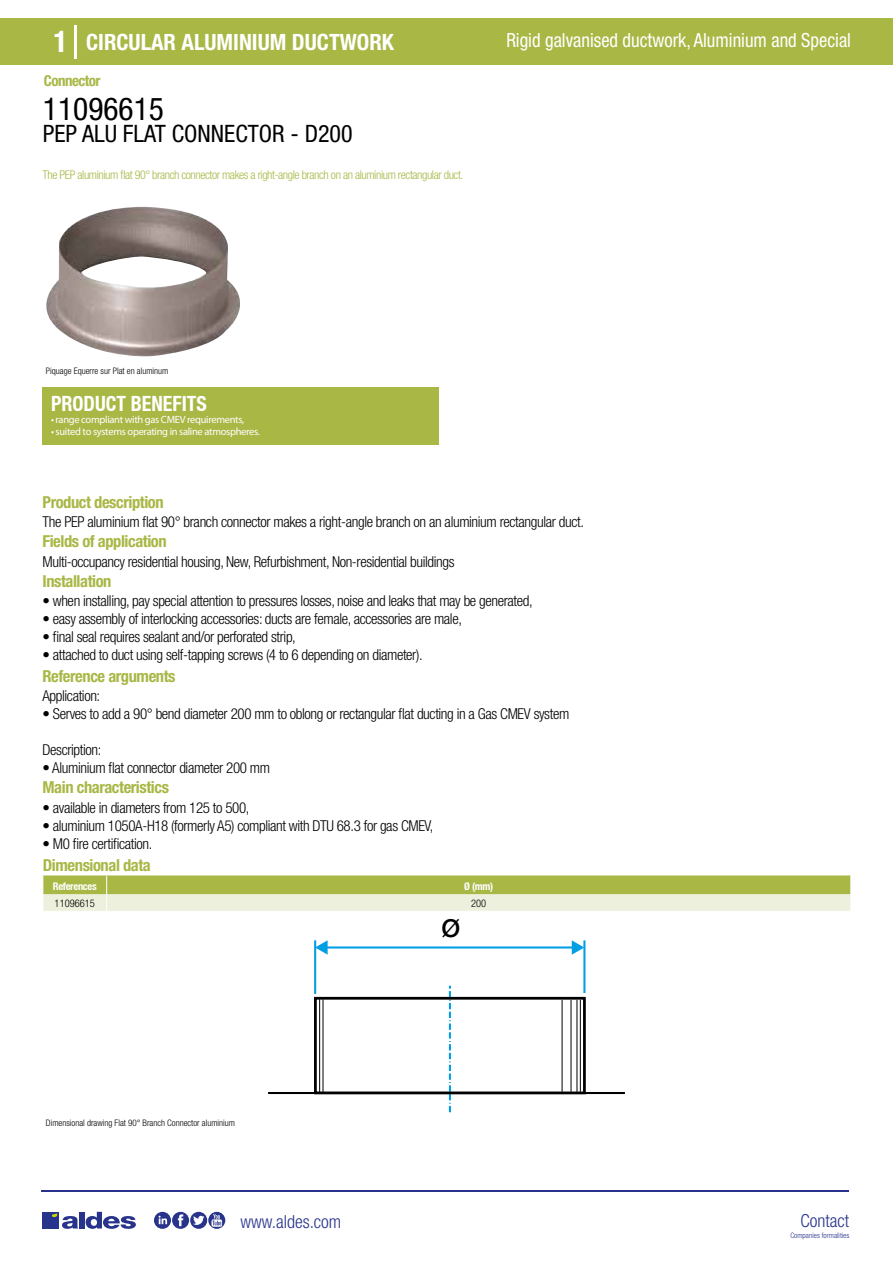
<style>
.page{position:relative;width:893px;height:1263px;background:#fff}
.page>*{position:absolute;margin:0;border:0;box-sizing:border-box;transform-origin:0 0}
.t1{font:condensed 31.5px "Helvetica Neue LT Std";color:#000}
.t2{font:500 24.75px "Helvetica Neue";color:#000}
.t3{font:condensed 24px "Helvetica Neue LT Std";color:#000}
.t4{font:700 condensed 22.5px "Helvetica Neue LT Std";color:#fff}
.t5{font:700 condensed 21px "Helvetica Neue";color:#fff;scale:.95 1}
.t6{font:condensed 19.5px "Helvetica Neue LT Std";color:#fff;scale:.95 1}
.t7{font:300 condensed 18px "Helvetica Neue";color:#28348b}
.t8{font:700 condensed 16.5px "Helvetica Neue LT Std";letter-spacing:-.025em;color:#a9b745}
.t9{font:300 condensed 15px "Helvetica Neue LT Std";letter-spacing:-.025em;color:#000}
.t10{font:700 condensed 15px "Helvetica Neue LT Std";letter-spacing:-.035em;color:#a9b745}
.t11{font:300 condensed 12px "Helvetica Neue LT Std";letter-spacing:-.035em;color:#a9b745}
.t12{font:10.5px "Myriad Pro";letter-spacing:-.03em;color:#fff}
.t13{font:700 condensed 10.5px "Helvetica Neue";letter-spacing:-.03em;color:#fff}
.t14{font:300 condensed 10.5px "Helvetica Neue";color:#000}
.t15{font:300 condensed 9px "Helvetica Neue";color:#000}
.t16{font:300 condensed 7.5px "Helvetica Neue";color:#28348b}
.s1{font-size:30px}
</style>
<div class="page">
<div style="left:0;top:18px;width:893px;height:46px;background:#a9b745"></div>
<div style="left:43px;top:387px;width:396px;height:57px;background:#a9b745"></div>
<hr style="left:74px;top:25px;width:2px;height:33px;background:#fff">
<svg style="left:46px;top:206px;width:194px;height:151px"></svg>
<svg style="left:43px;top:875px;width:808px;height:36px;background:#cad28e"></svg>
<svg style="left:449px;top:986px;width:2px;height:126px"></svg>
<hr style="left:583px;top:940px;width:2px;height:53px;background:#009fe3">
<hr style="left:314px;top:940px;width:2px;height:54px;background:#009fe3">
<hr style="left:319px;top:999px;width:1px;height:93px;background:#000">
<hr style="left:323px;top:999px;width:1px;height:93px;background:#000">
<hr style="left:577px;top:1000px;width:1px;height:92px;background:#000">
<hr style="left:571px;top:1000px;width:1px;height:92px;background:#000">
<hr style="left:562px;top:1000px;width:1px;height:92px;background:#000">
<hr style="left:580px;top:1000px;width:1px;height:92px;background:#000">
<hr style="left:268px;top:1092px;width:357px;height:2px;background:#000">
<hr style="left:325px;top:946px;width:249px;height:2px;background:#009fe3">
<svg style="left:315px;top:940px;width:13px;height:15px"></svg>
<svg style="left:572px;top:940px;width:12px;height:15px"></svg>
<div style="left:314px;top:997px;width:272px;height:97px;border:3px solid #000"></div>
<hr style="left:41px;top:1190px;width:808px;height:1px;background:#28348b">
<svg style="left:154px;top:1212px;width:71px;height:17px"></svg>
<div style="left:42px;top:1212px;width:17px;height:16px;background:#28348b"></div>
<div style="left:79px;top:1212px;width:5px;height:16px;background:#28348b"></div>
<svg style="left:86px;top:1212px;width:50px;height:17px"></svg>
<svg style="left:52px;top:1213px;width:26px;height:16px"></svg>
<h3 class="t4" style="left:54px;top:28px;width:342px"><span class="s1">1</span> CIRCULAR ALUMINIUM DUCTWORK</h3>
<h3 class="t6" style="left:506px;top:29px;width:364px">Rigid galvanised ductwork, Aluminium and Special</h3>
<p class="t10" style="left:44px;top:71px;width:58px">Connector</p>
<h1 class="t1" style="left:43px;top:91px;width:122px">11096615</h1>
<h3 class="t3" style="left:43px;top:120px;width:311px">PEP ALU FLAT CONNECTOR - D200</h3>
<p class="t11" style="left:43px;top:167px;width:422px">The PEP aluminium flat 90° branch connector makes a right-angle branch on an aluminium rectangular duct.</p>
<p class="t15" style="left:46px;top:365px;width:120px">Flat 90 Branch Connector, alumin um</p>
<p class="t15" style="left:46px;top:365px;width:124px">Piquage Equerre sur Plat en aluminum</p>
<h3 class="t5" style="left:51px;top:391px;width:166px">PRODUCT BENEFITS</h3>
<p class="t12" style="left:51px;top:413px;width:195px">• range compliant with gas CMEV requirements,</p>
<p class="t12" style="left:51px;top:425px;width:211px">• suited to systems operating in saline atmospheres.</p>
<p class="t8" style="left:43px;top:492px;width:123px">Product description</p>
<p class="t8" style="left:43px;top:531px;width:126px">Fields of application</p>
<p class="t8" style="left:43px;top:571px;width:70px">Installation</p>
<p class="t9" style="left:43px;top:513px;width:543px">The PEP aluminium flat 90° branch connector makes a right-angle branch on an aluminium rectangular duct.</p>
<p class="t9" style="left:43px;top:553px;width:413px">Multi-occupancy residential housing, New, Refurbishment, Non-residential buildings</p>
<p class="t9" style="left:43px;top:592px;width:492px">• when installing, pay special attention to pressures losses, noise and leaks that may be generated,</p>
<p class="t9" style="left:43px;top:610px;width:421px">• easy assembly of interlocking accessories: ducts are female, accessories are male,</p>
<p class="t9" style="left:43px;top:628px;width:255px">• final seal requires sealant and/or perforated strip,</p>
<p class="t9" style="left:43px;top:646px;width:382px">• attached to duct using self-tapping screws (4 to 6 depending on diameter).</p>
<p class="t8" style="left:43px;top:666px;width:135px">Reference arguments</p>
<p class="t9" style="left:43px;top:687px;width:59px">Application:</p>
<p class="t9" style="left:43px;top:705px;width:528px">• Serves to add a 90° bend diameter 200 mm to oblong or rectangular flat ducting in a Gas CMEV system</p>
<p class="t9" style="left:43px;top:741px;width:60px">Description:</p>
<p class="t9" style="left:43px;top:759px;width:229px">• Aluminium flat connector diameter 200 mm</p>
<p class="t8" style="left:43px;top:777px;width:128px">Main characteristics</p>
<p class="t9" style="left:43px;top:799px;width:208px">• available in diameters from 125 to 500,</p>
<p class="t9" style="left:43px;top:817px;width:392px">• aluminium 1050A-H18 (formerly A5) compliant with DTU 68.3 for gas CMEV,</p>
<p class="t9" style="left:43px;top:835px;width:111px">• M0 fire certification.</p>
<p class="t8" style="left:43px;top:855px;width:109px">Dimensional data</p>
<p class="t13" style="left:53px;top:880px;width:45px">References</p>
<p class="t13" style="left:464px;top:880px;width:30px">Ø (mm)</p>
<p class="t14" style="left:55px;top:897px;width:42px">11096615</p>
<p class="t14" style="left:471px;top:897px;width:17px">200</p>
<h2 class="t2" style="left:441px;top:913px;width:20px">Ø</h2>
<p class="t15" style="left:46px;top:1118px;width:191px">Dimensional drawing Flat 90° Branch Connector aluminium</p>
<p class="t7" style="left:240px;top:1211px;width:102px">www.aldes.com</p>
<p class="t7" style="left:800px;top:1211px;width:50px">Contact</p>
<p class="t16" style="left:790px;top:1230px;width:60px">Companies formalities</p>
</div>
